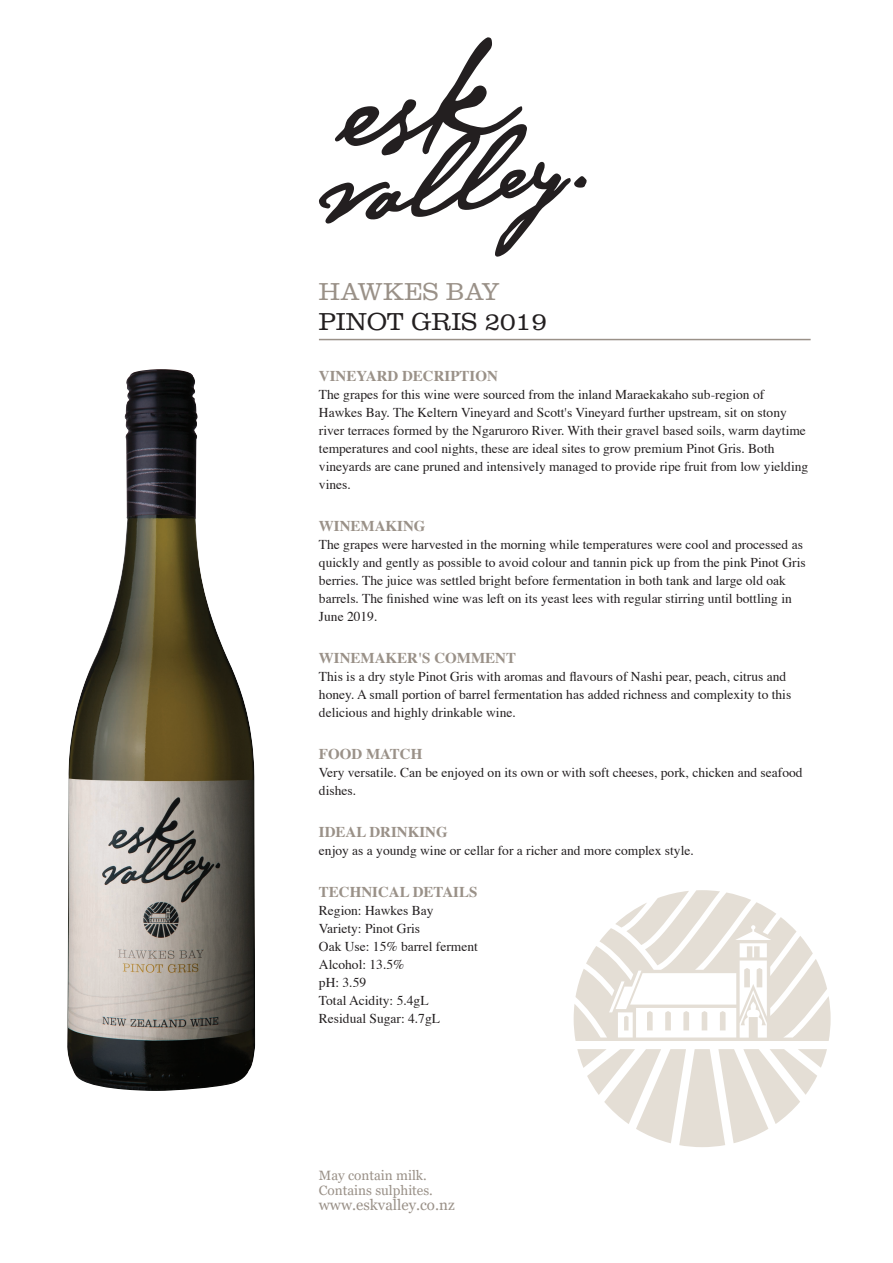
<style>
.page{position:relative;width:893px;height:1263px;background:#fff}
.page>*{position:absolute;margin:0;border:0;box-sizing:border-box;transform-origin:0 0}
.t1{font:300 25.5px "Clarendon";color:#231f20}
.t2{font:300 25.5px "Clarendon";color:#9a9188}
.t3{font:700 15px "Times";color:#9a9188}
.t4{font:15px "Georgia";color:#9a9188}
.t5{font:13.5px/18px "Times";color:#231f20}
.t6{font:13.5px/15px "Georgia";color:#9a9188}
</style>
<div class="page">
<svg style="left:574px;top:890px;width:257px;height:257px"></svg>
<hr style="left:319px;top:339px;width:492px;height:1px;background:#9a9188">
<svg style="left:319px;top:37px;width:268px;height:220px"></svg>
<img style="left:67px;top:369px;width:188px;height:722px">
<h1 class="t2" style="left:319px;top:277px;width:183px">HAWKES BAY</h1>
<h1 class="t1" style="left:319px;top:307px;width:230px">PINOT GRIS 2019</h1>
<p class="t3" style="left:319px;top:366px;width:181px">VINEYARD DECRIPTION</p>
<p class="t5" style="left:319px;top:386px;width:491px">The grapes for this wine were sourced from the inland Maraekakaho sub-region of Hawkes Bay. The Keltern Vineyard and Scott's Vineyard further upstream, sit on stony river terraces formed by the Ngaruroro River. With their gravel based soils, warm daytime temperatures and cool nights, these are ideal sites to grow premium Pinot Gris. Both vineyards are cane pruned and intensively managed to provide ripe fruit from low yielding vines.</p>
<p class="t3" style="left:319px;top:516px;width:108px">WINEMAKING</p>
<p class="t5" style="left:319px;top:536px;width:488px">The grapes were harvested in the morning while temperatures were cool and processed as quickly and gently as possible to avoid colour and tannin pick up from the pink Pinot Gris berries. The juice was settled bright before fermentation in both tank and large old oak barrels. The finished wine was left on its yeast lees with regular stirring until bottling in June 2019.</p>
<p class="t3" style="left:319px;top:648px;width:199px">WINEMAKER'S COMMENT</p>
<p class="t5" style="left:319px;top:668px;width:474px">This is a dry style Pinot Gris with aromas and flavours of Nashi pear, peach, citrus and honey. A small portion of barrel fermentation has added richness and complexity to this delicious and highly drinkable wine.</p>
<p class="t3" style="left:319px;top:744px;width:105px">FOOD MATCH</p>
<p class="t5" style="left:319px;top:764px;width:485px">Very versatile. Can be enjoyed on its own or with soft cheeses, pork, chicken and seafood dishes.</p>
<p class="t3" style="left:319px;top:822px;width:130px">IDEAL DRINKING</p>
<p class="t5" style="left:319px;top:842px;width:376px">enjoy as a youndg wine or cellar for a richer and more complex style.</p>
<p class="t3" style="left:319px;top:882px;width:160px">TECHNICAL DETAILS</p>
<p class="t5" style="left:319px;top:902px;width:160px">Region: Hawkes Bay<br>Variety: Pinot Gris<br>Oak Use: 15% barrel ferment<br>Alcohol: 13.5%<br>pH: 3.59<br>Total Acidity: 5.4gL<br>Residual Sugar: 4.7gL</p>
<p class="t6" style="left:319px;top:1168px;width:116px">May contain milk.<br>Contains sulphites.</p>
<p class="t4" style="left:319px;top:1195px;width:137px">www.eskvalley.co.nz</p>
</div>
